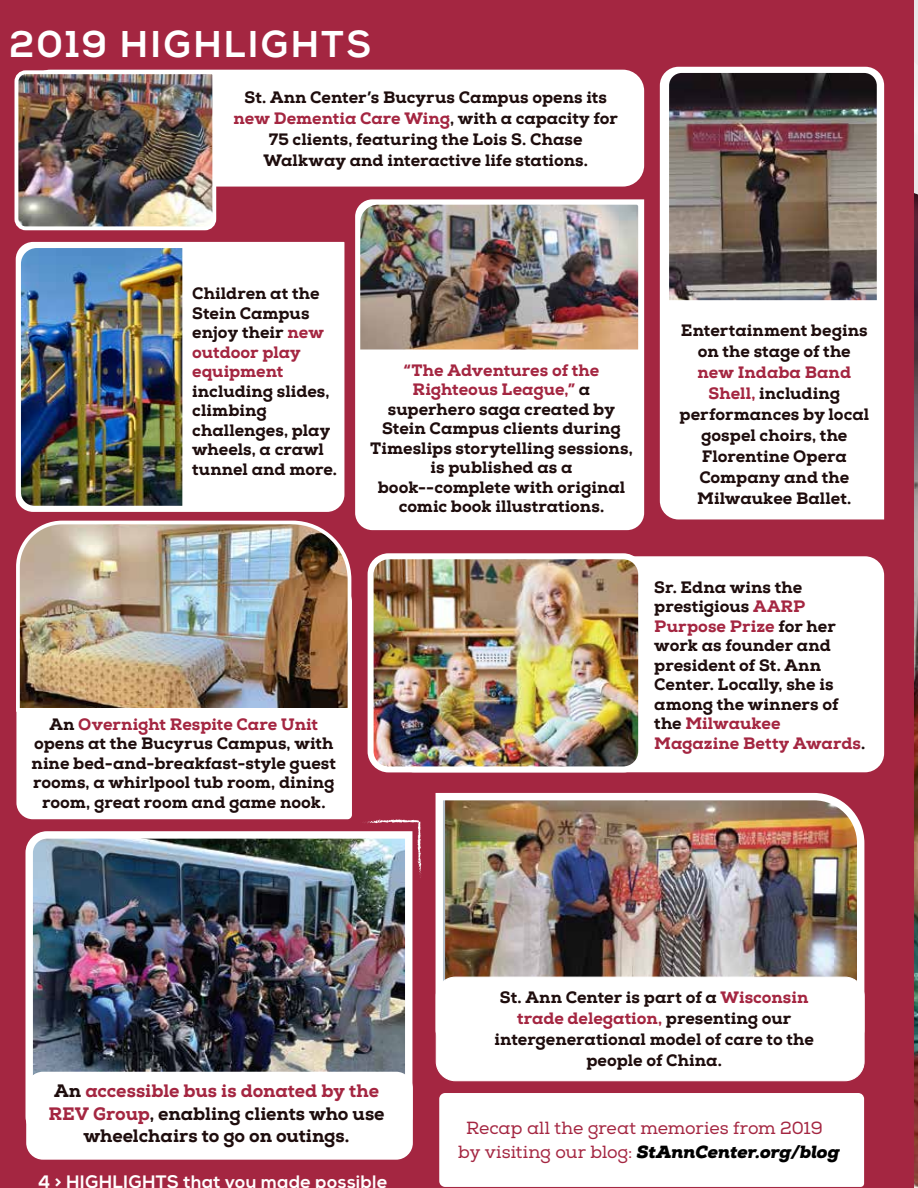
<style>
.page{position:relative;width:918px;height:1188px;background:#fff}
.page>*{position:absolute;margin:0;border:0;box-sizing:border-box;transform-origin:0 0}
.t1{font:700 37.2px "Nexa";letter-spacing:.08em;color:#fff}
.t2{font:800 18px/22.5px "Nexa Slab";letter-spacing:-.005em;color:#1e0d0d;text-align:center}
.t3{font:700 18px "Nexa";letter-spacing:.025em;color:#fff}
.t4{font:17.55px/24px "Nexa Slab";letter-spacing:-.005em;color:#a42641;text-align:center}
.t5{font:800 16.5px/19.5px "Nexa Slab";color:#1e0d0d;text-align:center}
.s1{color:#a42641}
.s2{font-weight:900;font-style:italic;color:#000}
</style>
<div class="page">
<img style="left:914px;top:663px;width:4px;height:525px">
<img style="left:914px;top:476px;width:4px;height:187px">
<svg style="left:914px;top:194px;width:4px;height:282px"></svg>
<div style="left:886px;top:0;width:32px;height:194px;background:#ebecec"></div>
<div style="left:0;top:0;width:914px;height:1188px;background:#a42641"></div>
<img style="left:25px;top:831px;width:388px;height:290px">
<svg style="left:361px;top:819px;width:61px;height:62px"></svg>
<div style="left:439px;top:1093px;width:425px;height:94px;background:#fff"></div>
<img style="left:435px;top:792px;width:430px;height:256px">
<div style="left:26px;top:1072px;width:387px;height:88px;background:#fff;border-radius:17px"></div>
<div style="left:436px;top:977px;width:428px;height:104px;background:#fff;border-radius:19px"></div>
<div style="left:436px;top:977px;width:429px;height:104px;border:1px solid #fff;border-radius:19px"></div>
<div style="left:218px;top:70px;width:426px;height:117px;background:#fff"></div>
<img style="left:14px;top:69px;width:204px;height:162px">
<div style="left:660px;top:67px;width:224px;height:452px;background:#fff"></div>
<img style="left:669px;top:73px;width:208px;height:227px">
<div style="left:395px;top:556px;width:489px;height:216px;background:#fff;border-radius:19px"></div>
<div style="left:355px;top:199px;width:289px;height:331px;background:#fff"></div>
<div style="left:16px;top:242px;width:328px;height:270px;background:#fff"></div>
<div style="left:16px;top:714px;width:336px;height:105px;background:#fff"></div>
<img style="left:375px;top:556px;width:266px;height:209px">
<div style="left:368px;top:553px;width:276px;height:219px;border:6px solid #fff;border-radius:18px"></div>
<img style="left:360px;top:205px;width:278px;height:145px">
<img style="left:16px;top:520px;width:336px;height:194px">
<img style="left:21px;top:248px;width:161px;height:258px">
<h1 class="t1" style="left:10px;top:23px;width:363px">2019 HIGHLIGHTS</h1>
<p class="t5" style="left:234px;top:87px;width:386px;line-height:21px">St. Ann Center’s Bucyrus Campus opens its <span class="s1">new Dementia Care Wing</span>, with a capacity for 75 clients, featuring the Lois S. Chase Walkway and interactive life stations.</p>
<p class="t5" style="left:192px;top:284px;width:133px;text-align:left">Children at the<br>Stein Campus enjoy their <span class="s1">new outdoor play equipment</span></p>
<p class="t5" style="left:192px;top:381px;width:146px;text-align:left">including slides, climbing challenges, play wheels, a crawl tunnel and more.</p>
<p class="t5" style="left:32px;top:714px;width:306px">An <span class="s1">Overnight Respite Care Unit </span>opens at the Bucyrus Campus, with nine bed-and-breakfast-style guest rooms, a whirlpool tub room, dining room, great room and game nook.</p>
<p class="t5" style="left:370px;top:361px;width:264px"><span class="s1">“The Adventures of the<br>Righteous League,”</span> a superhero saga created by<br>Stein Campus clients during<br>Timeslips storytelling sessions, is published as a book--complete with original comic book illustrations.</p>
<p class="t5" style="left:681px;top:319px;width:188px;line-height:21px">Entertainment begins on the stage of the</p>
<p class="t5" style="left:679px;top:361px;width:191px;line-height:21px"><span class="s1">new Indaba Band<br>Shell,</span> including performances by local gospel choirs, the<br>Florentine Opera<br>Company and the<br>Milwaukee Ballet.</p>
<p class="t5" style="left:654px;top:578px;width:213px;text-align:left">Sr. Edna wins the prestigious <span class="s1">AARP<br>Purpose Prize</span> for her work as founder and president of St. Ann<br>Center. Locally, she is among the winners of the <span class="s1">Milwaukee<br>Magazine Betty Awards</span>.</p>
<p class="t2" style="left:48px;top:1080px;width:338px">An <span class="s1">accessible bus is donated by the<br>REV Group</span>, enabling clients who use wheelchairs to go on outings.</p>
<p class="t3" style="left:38px;top:1171px;width:351px">4 &gt; HIGHLIGHTS that you made possible</p>
<p class="t5" style="left:495px;top:987px;width:321px;line-height:21px">St. Ann Center is part of a <span class="s1">Wisconsin trade delegation,</span> presenting our intergenerational model of care to the people of China.</p>
<p class="t4" style="left:458px;top:1116px;width:383px">Recap all the great memories from 2019 by visiting our blog: <span class="s2">StAnnCenter.org/blog</span></p>
</div>
